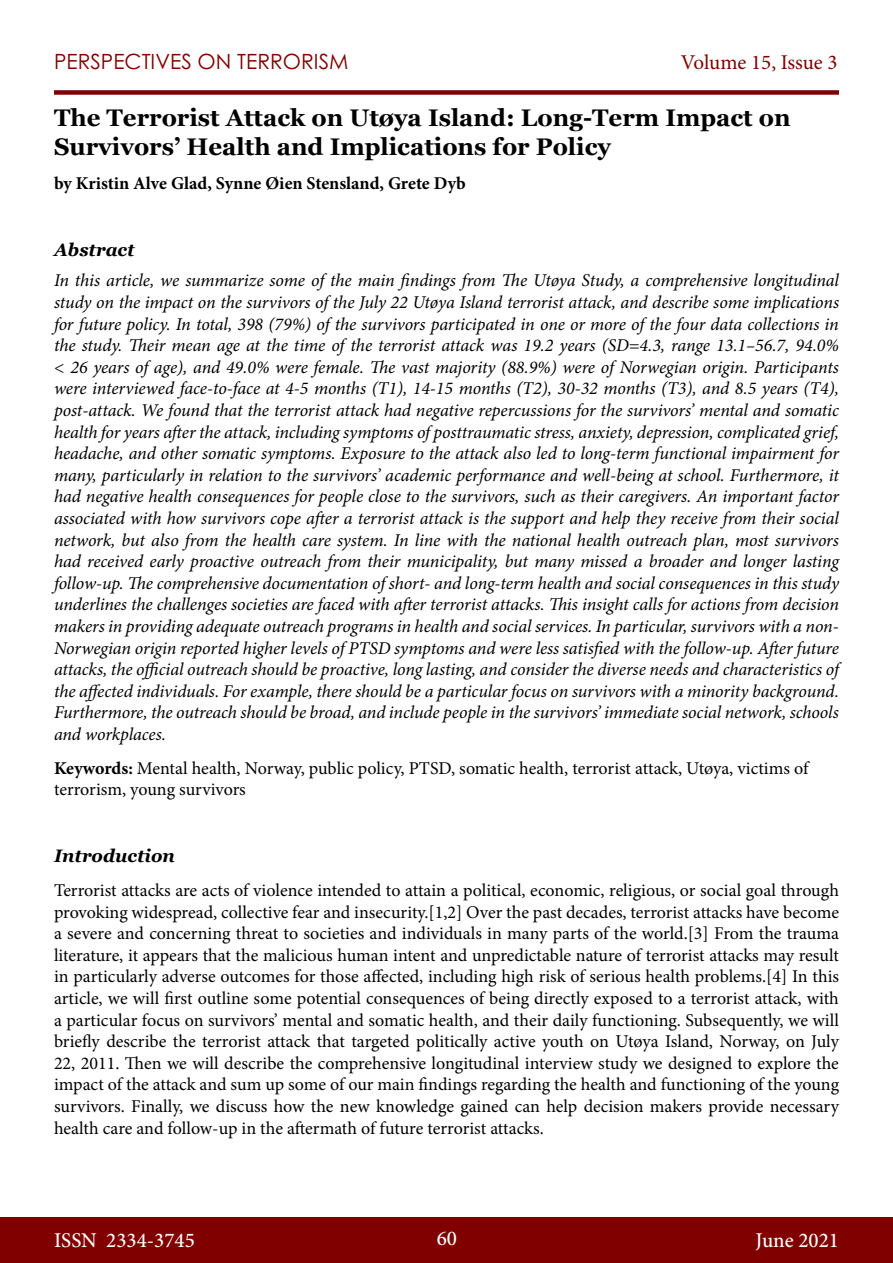
<style>
.page{position:relative;width:893px;height:1263px;background:#fff}
.page>*{position:absolute;margin:0;border:0;box-sizing:border-box;transform-origin:0 0}
.t1{font:700 24px/28.8px "Georgia";color:#000}
.t2{font:500 21px "Minion Pro";color:#fff}
.t3{font:21px "Century Gothic Pro";color:#800000}
.t4{font:21px "Minion Pro";letter-spacing:-.005em;color:#800000}
.t5{font:italic 18px/21.6px "Minion Pro";letter-spacing:-.005em;color:#000;text-align:justify}
.t6{font:18px/21.6px "Minion Pro";letter-spacing:-.005em;color:#000}
.t7{font:700 18px "Minion Pro";color:#000}
.t8{font:italic 700 18px "Georgia";color:#000}
.s1{font-weight:700}
</style>
<div class="page">
<div style="left:0;top:1217px;width:893px;height:46px;background:#800000"></div>
<div style="left:54px;top:90px;width:785px;height:5px;background:#800000"></div>
<p class="t3" style="left:54px;top:49px;width:296px">PERSPECTIVES ON TERRORISM</p>
<p class="t4" style="left:681px;top:48px;width:158px">Volume 15, Issue 3</p>
<p class="t1" style="left:54px;top:102px;width:738px">The Terrorist Attack on Utøya Island: Long-Term Impact on<br>Survivors’ Health and Implications for Policy</p>
<p class="t7" style="left:54px;top:170px;width:413px">by Kristin Alve Glad, Synne Øien Stensland, Grete Dyb</p>
<p class="t8" style="left:54px;top:236px;width:82px">Abstract</p>
<p class="t5" style="left:54px;top:270px;width:787px">In this article, we summarize some of the main findings from The Utøya Study, a comprehensive longitudinal study on the impact on the survivors of the July 22 Utøya Island terrorist attack, and describe some implications for future policy. In total, 398 (79%) of the survivors participated in one or more of the four data collections in the study. Their mean age at the time of the terrorist attack was 19.2 years (SD=4.3, range 13.1–56.7, 94.0% &lt; 26 years of age), and 49.0% were female. The vast majority (88.9%) were of Norwegian origin. Participants were interviewed face-to-face at 4-5 months (T1), 14-15 months (T2), 30-32 months (T3), and 8.5 years (T4), post-attack. We found that the terrorist attack had negative repercussions for the survivors’ mental and somatic health for years after the attack, including symptoms of posttraumatic stress, anxiety, depression, complicated grief, headache, and other somatic symptoms. Exposure to the attack also led to long-term functional impairment for many, particularly in relation to the survivors’ academic performance and well-being at school. Furthermore, it had negative health consequences for people close to the survivors, such as their caregivers. An important factor associated with how survivors cope after a terrorist attack is the support and help they receive from their social network, but also from the health care system. In line with the national health outreach plan, most survivors had received early proactive outreach from their municipality, but many missed a broader and longer lasting follow-up. The comprehensive documentation of short- and long-term health and social consequences in this study underlines the challenges societies are faced with after terrorist attacks. This insight calls for actions from decision makers in providing adequate outreach programs in health and social services. In particular, survivors with a non-Norwegian origin reported higher levels of PTSD symptoms and were less satisfied with the follow-up. After future attacks, the official outreach should be proactive, long lasting, and consider the diverse needs and characteristics of the affected individuals. For example, there should be a particular focus on survivors with a minority background.<br>Furthermore, the outreach should be broad, and include people in the survivors’ immediate social network, schools and workplaces.</p>
<p class="t6" style="left:54px;top:757px;width:756px"><span class="s1">Keywords:</span> Mental health, Norway, public policy, PTSD, somatic health, terrorist attack, Utøya, victims of terrorism, young survivors</p>
<p class="t8" style="left:54px;top:843px;width:122px">Introduction</p>
<p class="t6" style="left:54px;top:879px;width:787px;text-align:justify">Terrorist attacks are acts of violence intended to attain a political, economic, religious, or social goal through provoking widespread, collective fear and insecurity.[1,2] Over the past decades, terrorist attacks have become a severe and concerning threat to societies and individuals in many parts of the world.[3] From the trauma literature, it appears that the malicious human intent and unpredictable nature of terrorist attacks may result in particularly adverse outcomes for those affected, including high risk of serious health problems.[4] In this article, we will first outline some potential consequences of being directly exposed to a terrorist attack, with a particular focus on survivors’ mental and somatic health, and their daily functioning. Subsequently, we will briefly describe the terrorist attack that targeted politically active youth on Utøya Island, Norway, on July 22, 2011. Then we will describe the comprehensive longitudinal interview study we designed to explore the impact of the attack and sum up some of our main findings regarding the health and functioning of the young survivors. Finally, we discuss how the new knowledge gained can help decision makers provide necessary health care and follow-up in the aftermath of future terrorist attacks.</p>
<p class="t2" style="left:54px;top:1226px;width:142px">ISSN 2334-3745</p>
<p class="t2" style="left:437px;top:1224px;width:22px">60</p>
<p class="t2" style="left:756px;top:1226px;width:85px">June 2021</p>
</div>
